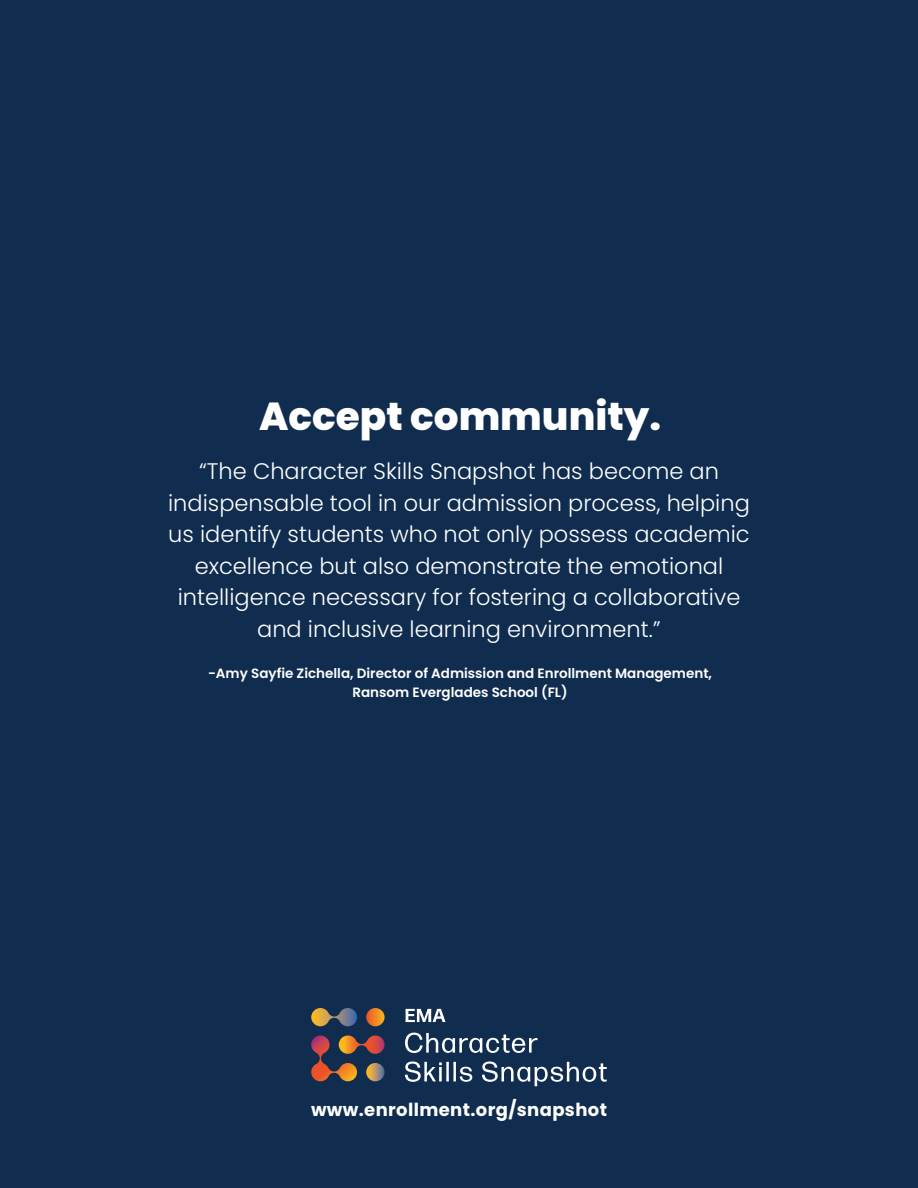
<style>
.page{position:relative;width:918px;height:1188px;background:#102d4f}
.page>*{position:absolute;margin:0;border:0;box-sizing:border-box;transform-origin:0 0}
.t1{font:800 39px "Poppins";color:#fff}
.t2{font:300 22.5px/31.5px "Poppins";color:#fff;text-align:center}
.t3{font:700 18px "Poppins";letter-spacing:.02em;color:#fff}
.t4{font:600 13.5px/19px "Poppins";color:#fff;text-align:center}
</style>
<div class="page">
<svg style="left:311px;top:1035px;width:74px;height:46px"></svg>
<svg style="left:366px;top:1008px;width:19px;height:18px"></svg>
<svg style="left:366px;top:1063px;width:19px;height:18px"></svg>
<svg style="left:311px;top:1008px;width:46px;height:18px"></svg>
<svg style="left:405px;top:1009px;width:40px;height:13px"></svg>
<svg style="left:405px;top:1033px;width:132px;height:20px"></svg>
<svg style="left:405px;top:1061px;width:37px;height:21px"></svg>
<hr style="left:439px;top:1067px;width:3px;height:14px;background:#fff">
<hr style="left:446px;top:1062px;width:3px;height:19px;background:#fff">
<hr style="left:453px;top:1062px;width:3px;height:19px;background:#fff">
<svg style="left:460px;top:1067px;width:12px;height:15px"></svg>
<svg style="left:482px;top:1061px;width:125px;height:25px"></svg>
<h1 class="t1" style="left:259px;top:393px;width:404px">Accept community.</h1>
<p class="t2" style="left:168px;top:456px;width:583px">“The Character Skills Snapshot has become an indispensable tool in our admission process, helping us identify students who not only possess academic excellence but also demonstrate the emotional intelligence necessary for fostering a collaborative and inclusive learning environment.”</p>
<p class="t4" style="left:208px;top:664px;width:505px">-Amy Sayfie Zichella, Director of Admission and Enrollment Management,<br>Ransom Everglades School (FL)</p>
<p class="t3" style="left:311px;top:1099px;width:297px">www.enrollment.org/snapshot</p>
</div>
